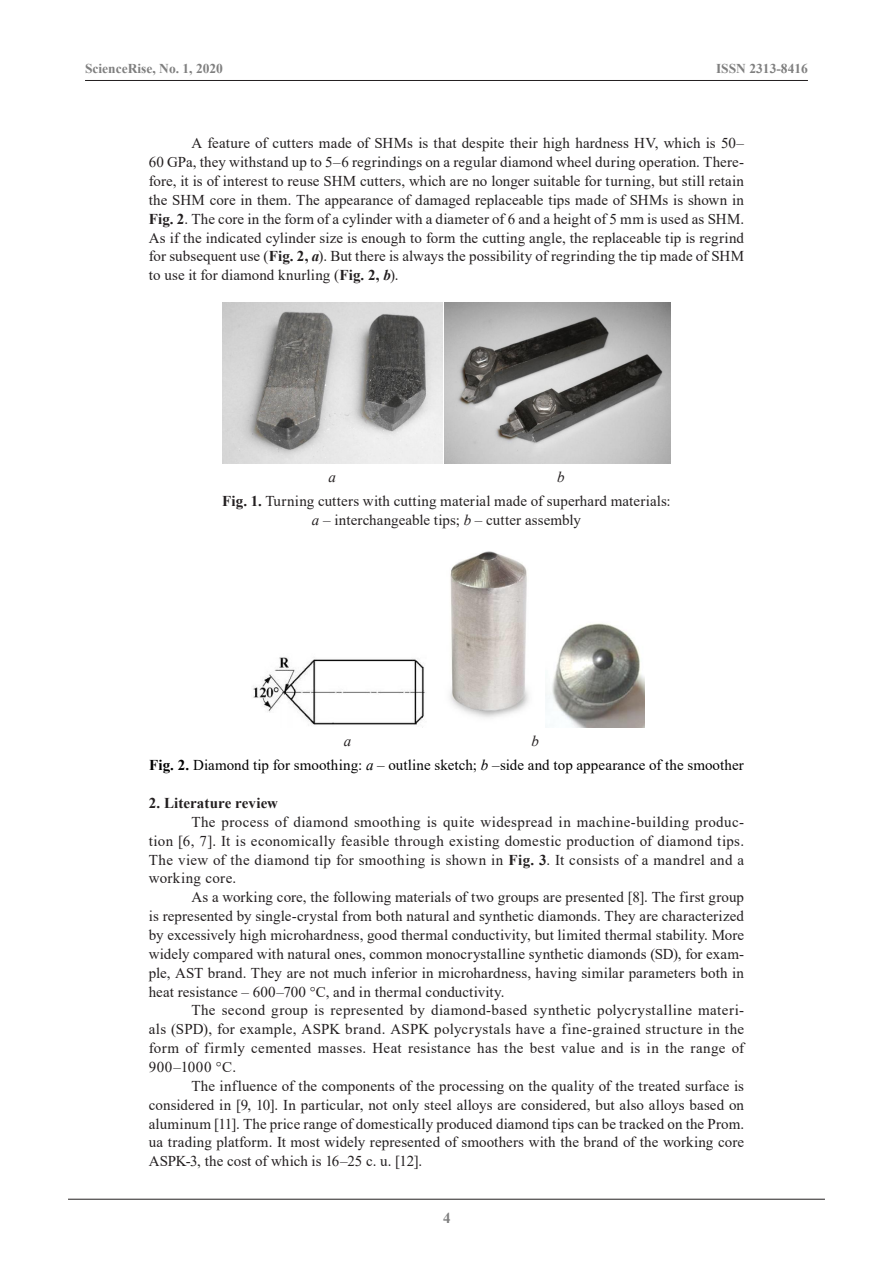
<style>
.page{position:relative;width:893px;height:1263px;background:#fff}
.page>*{position:absolute;margin:0;border:0;box-sizing:border-box;transform-origin:0 0}
.Текст{font:15px/18.9px "Times New Roman";letter-spacing:.015em;color:#231f20;text-align:justify}
.Подпись_рисунка{font:15px/18.9px "Times New Roman";letter-spacing:.01em;color:#231f20;text-align:center}
.Подпись_рисунка-2{font:15px "Times New Roman";letter-spacing:.005em;color:#000}
.Рубрика_статьи{font:700 15px "Times New Roman";color:#231f20}
.Подпись_рисунка-3{font:italic 15px "Times New Roman";color:#231f20}
.t1{font:700 15px "Times New Roman";color:#7f7f7f}
.t2{font:700 13.5px "Times New Roman";color:#7f7f7f}
.s1{font-weight:700}
.s2{font-weight:700;font-style:italic}
.s3{font-style:italic}
</style>
<div class="page">
<hr style="left:68px;top:1199px;width:757px;height:1px;background:#231f20">
<hr style="left:85px;top:80px;width:723px;height:1px;background:#231f20">
<img style="left:223px;top:302px;width:219px;height:162px">
<img style="left:445px;top:302px;width:225px;height:162px">
<img style="left:253px;top:657px;width:172px;height:68px">
<img style="left:450px;top:551px;width:79px;height:167px">
<img style="left:545px;top:623px;width:99px;height:104px">
<p class="t2" style="left:85px;top:59px;width:139px">ScienceRise, No. 1, 2020</p>
<p class="t2" style="left:716px;top:59px;width:93px">ISSN 2313-8416</p>
<p class="Текст" style="left:149px;top:133px;width:597px;text-indent:43px">A feature of cutters made of SHMs is that despite their high hardness НV, which is 50– 60 GPa, they withstand up to 5–6 regrindings on a regular diamond wheel during operation. There&shy;fore, it is of interest to reuse SHM cutters, which are no longer suitable for turning, but still retain the SHM core in them. The appearance of damaged replaceable tips made of SHMs is shown in <span class="s1">Fig. 2</span>. The core in the form of a cylinder with a diameter of 6 and a height of 5 mm is used as SHM.<br>As if the indicated cylinder size is enough to form the cutting angle, the replaceable tip is regrind for subsequent use (<span class="s1">Fig. 2,</span> <span class="s2">a</span>). But there is always the possibility of regrinding the tip made of SHM to use it for diamond knurling (<span class="s1">Fig. 2,</span> <span class="s2">b</span>).</p>
<p class="Подпись_рисунка-3" style="left:328px;top:466px;width:9px">a</p>
<p class="Подпись_рисунка-3" style="left:557px;top:466px;width:9px">b</p>
<p class="Подпись_рисунка" style="left:222px;top:491px;width:450px"><span class="s1">Fig. 1.</span> Turning cutters with cutting material made of superhard materials: <span class="s3">a</span> – interchangeable tips; <span class="s3">b</span> – cutter assembly</p>
<p class="Подпись_рисунка-3" style="left:344px;top:730px;width:9px">a</p>
<p class="Подпись_рисунка-3" style="left:531px;top:730px;width:9px">b</p>
<p class="Подпись_рисунка-2" style="left:149px;top:755px;width:596px"><span class="s1">Fig. 2.</span> Diamond tip for smoothing: <span class="s3">a</span> – outline sketch; <span class="s3">b</span> –side and top appearance of the smoother</p>
<p class="Рубрика_статьи" style="left:149px;top:792px;width:131px">2. Literature review</p>
<p class="Текст" style="left:149px;top:812px;width:597px;text-indent:43px">The process of diamond smoothing is quite widespread in machine-building produc&shy;tion [6, 7]. It is economically feasible through existing domestic production of diamond tips.<br>The view of the diamond tip for smoothing is shown in <span class="s1">Fig. 3</span>. It consists of a mandrel and a working core.</p>
<p class="Текст" style="left:149px;top:887px;width:597px;text-indent:43px">As a working core, the following materials of two groups are presented [8]. The first group is represented by single-crystal from both natural and synthetic diamonds. They are characterized by excessively high microhardness, good thermal conductivity, but limited thermal stability. More widely compared with natural ones, common monocrystalline synthetic diamonds (SD), for exam&shy;ple, AST brand. They are not much inferior in microhardness, having similar parameters both in heat resistance – 600–700 °C, and in thermal conductivity.</p>
<p class="Текст" style="left:149px;top:1000px;width:597px;text-indent:43px">The second group is represented by diamond-based synthetic polycrystalline materi&shy;als (SPD), for example, ASPK brand. ASPK polycrystals have a fine-grained structure in the form of firmly cemented masses. Heat resistance has the best value and is in the range of 900–1000 °C.</p>
<p class="Текст" style="left:149px;top:1076px;width:597px;text-indent:43px">The influence of the components of the processing on the quality of the treated surface is considered in [9, 10]. In particular, not only steel alloys are considered, but also alloys based on aluminum [11]. The price range of domestically produced diamond tips can be tracked on the Prom. ua trading platform. It most widely represented of smoothers with the brand of the working core ASPK-3, the cost of which is 16–25 c. u. [12].</p>
<p class="t1" style="left:443px;top:1207px;width:9px">4</p>
</div>
